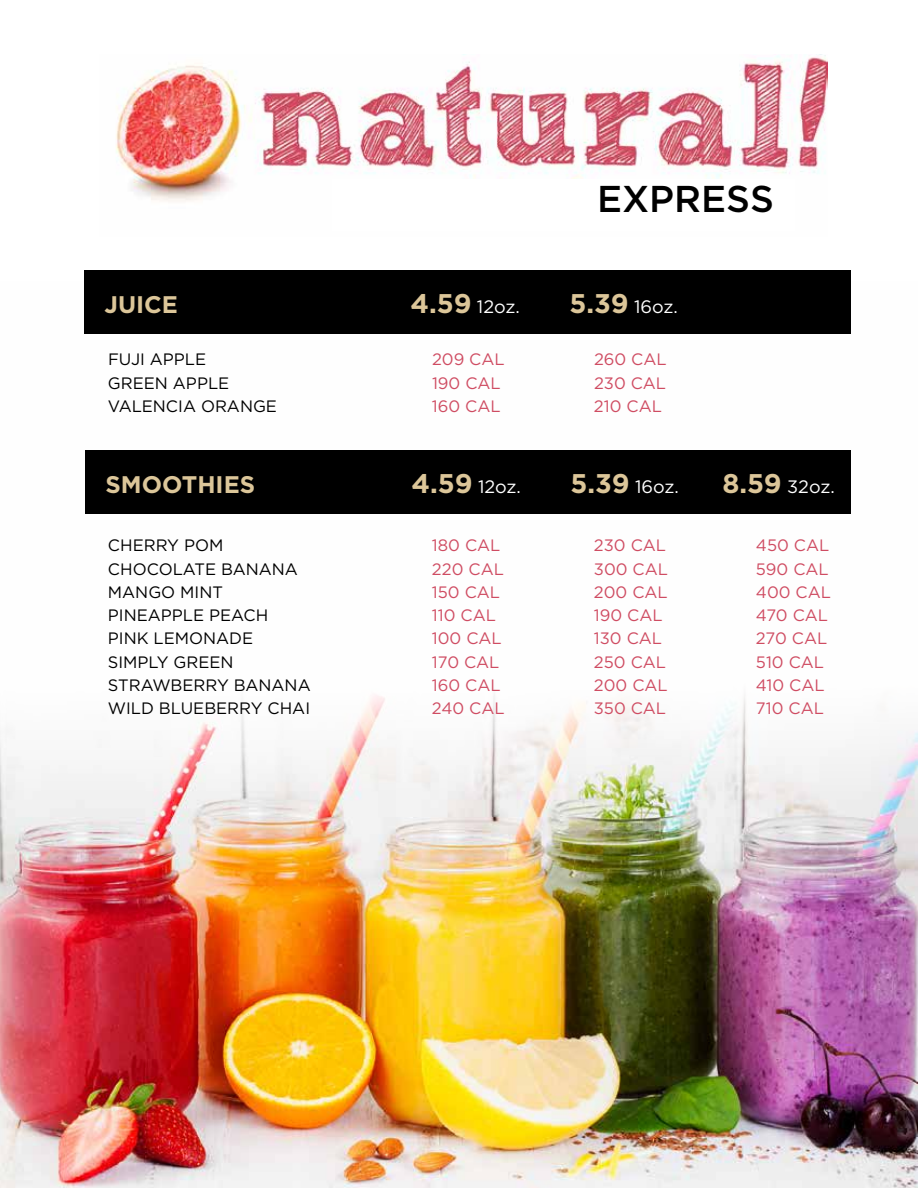
<style>
.page{position:relative;width:918px;height:1188px;background:#fff}
.page>*{position:absolute;margin:0;border:0;box-sizing:border-box;transform-origin:0 0}
.t1{font:500 37.35px "Gotham";color:#000}
.t2{font:700 24px "Gotham";color:#dcc699}
.t3{font:18px "Gotham";color:#fff}
.t4{font:16.5px "Gotham";color:#cf4c62}
.t5{font:16.5px "Gotham";color:#000}
.s1{font-weight:700;font-size:27px;color:#dcc699}
</style>
<div class="page">
<img style="left:0;top:695px;width:918px;height:493px">
<img style="left:116px;top:54px;width:711px;height:148px">
<div style="left:84px;top:270px;width:767px;height:64px;background:#000"></div>
<div style="left:85px;top:450px;width:766px;height:64px;background:#000"></div>
<div style="left:333px;top:179px;width:462px;height:52px;background:#fff"></div>
<h1 class="t1" style="left:597px;top:175px;width:178px">EXPRESS</h1>
<h2 class="t2" style="left:104px;top:288px;width:75px">JUICE</h2>
<p class="t3" style="left:410px;top:295px;width:111px"><span class="s1">4.59</span> 12oz.</p>
<p class="t3" style="left:569px;top:295px;width:110px"><span class="s1">5.39</span> 16oz.</p>
<p class="t5" style="left:108px;top:349px;width:100px">FUJI APPLE</p>
<p class="t4" style="left:432px;top:349px;width:74px">209 CAL</p>
<p class="t4" style="left:594px;top:349px;width:74px">260 CAL</p>
<p class="t5" style="left:108px;top:372px;width:123px">GREEN APPLE</p>
<p class="t4" style="left:432px;top:372px;width:70px">190 CAL</p>
<p class="t4" style="left:594px;top:372px;width:74px">230 CAL</p>
<p class="t5" style="left:108px;top:395px;width:171px">VALENCIA ORANGE</p>
<p class="t4" style="left:432px;top:395px;width:70px">160 CAL</p>
<p class="t4" style="left:594px;top:395px;width:69px">210 CAL</p>
<h2 class="t2" style="left:106px;top:469px;width:151px">SMOOTHIES</h2>
<p class="t3" style="left:412px;top:475px;width:111px"><span class="s1">4.59</span> 12oz.</p>
<p class="t3" style="left:571px;top:475px;width:110px"><span class="s1">5.39</span> 16oz.</p>
<p class="t3" style="left:722px;top:475px;width:114px"><span class="s1">8.59</span> 32oz.</p>
<p class="t5" style="left:108px;top:535px;width:117px">CHERRY POM</p>
<p class="t4" style="left:432px;top:535px;width:70px">180 CAL</p>
<p class="t4" style="left:594px;top:535px;width:74px">230 CAL</p>
<p class="t4" style="left:756px;top:535px;width:75px">450 CAL</p>
<p class="t5" style="left:108px;top:558px;width:191px">CHOCOLATE BANANA</p>
<p class="t4" style="left:432px;top:558px;width:73px">220 CAL</p>
<p class="t4" style="left:594px;top:558px;width:76px">300 CAL</p>
<p class="t4" style="left:756px;top:558px;width:74px">590 CAL</p>
<p class="t5" style="left:108px;top:581px;width:117px">MANGO MINT</p>
<p class="t4" style="left:432px;top:581px;width:70px">150 CAL</p>
<p class="t4" style="left:594px;top:581px;width:75px">200 CAL</p>
<p class="t4" style="left:756px;top:581px;width:76px">400 CAL</p>
<p class="t5" style="left:108px;top:605px;width:162px">PINEAPPLE PEACH</p>
<p class="t4" style="left:432px;top:605px;width:65px">110 CAL</p>
<p class="t4" style="left:594px;top:605px;width:70px">190 CAL</p>
<p class="t4" style="left:756px;top:605px;width:74px">470 CAL</p>
<p class="t5" style="left:108px;top:628px;width:147px">PINK LEMONADE</p>
<p class="t4" style="left:432px;top:628px;width:71px">100 CAL</p>
<p class="t4" style="left:594px;top:628px;width:70px">130 CAL</p>
<p class="t4" style="left:756px;top:628px;width:73px">270 CAL</p>
<p class="t5" style="left:108px;top:651px;width:127px">SIMPLY GREEN</p>
<p class="t4" style="left:432px;top:651px;width:69px">170 CAL</p>
<p class="t4" style="left:594px;top:651px;width:74px">250 CAL</p>
<p class="t4" style="left:756px;top:651px;width:70px">510 CAL</p>
<p class="t5" style="left:108px;top:674px;width:204px">STRAWBERRY BANANA</p>
<p class="t4" style="left:432px;top:674px;width:70px">160 CAL</p>
<p class="t4" style="left:594px;top:674px;width:75px">200 CAL</p>
<p class="t4" style="left:756px;top:674px;width:70px">410 CAL</p>
<p class="t5" style="left:108px;top:698px;width:204px">WILD BLUEBERRY CHAI</p>
<p class="t4" style="left:432px;top:698px;width:74px">240 CAL</p>
<p class="t4" style="left:594px;top:698px;width:74px">350 CAL</p>
<p class="t4" style="left:756px;top:698px;width:70px">710 CAL</p>
</div>
